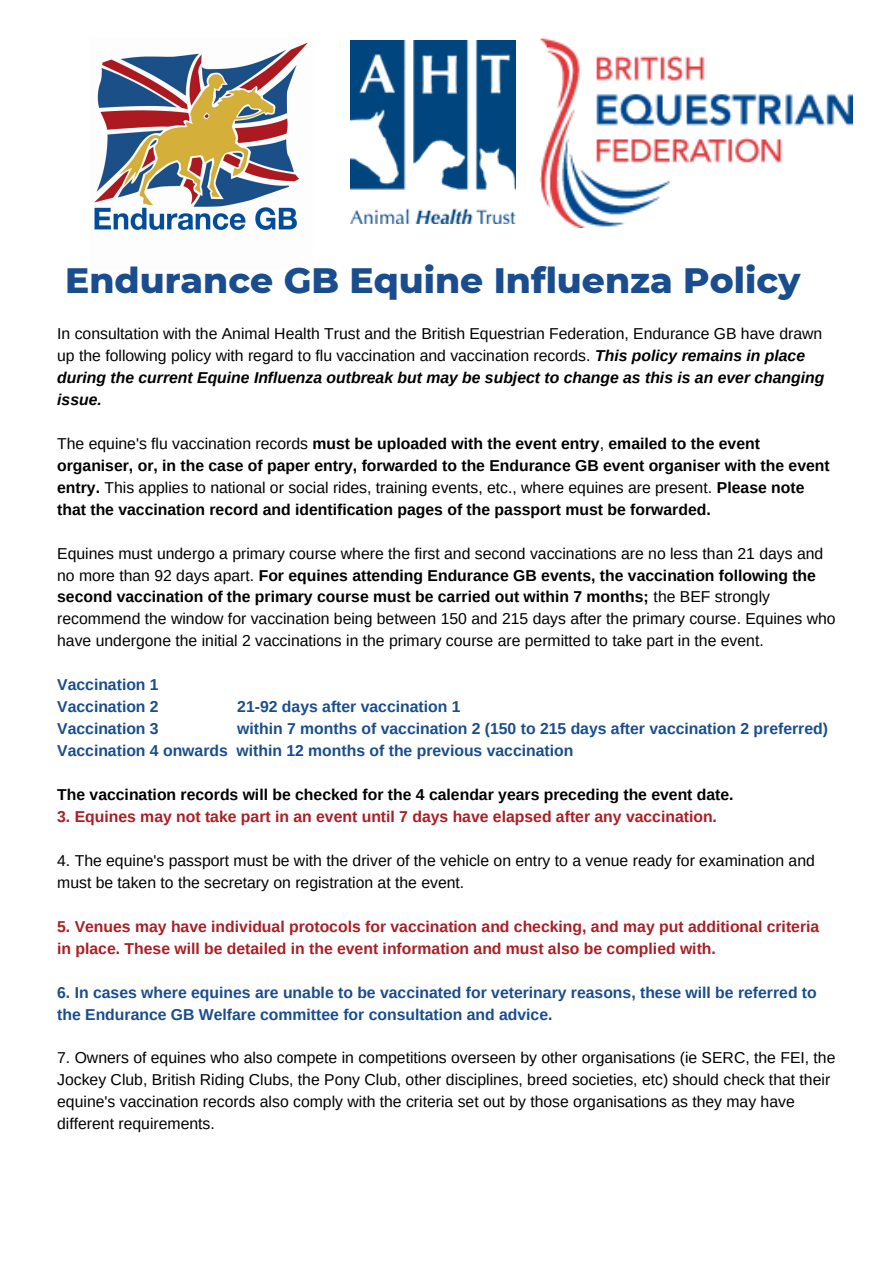
<style>
.page{position:relative;width:893px;height:1263px;background:#fff}
.page>*{position:absolute;margin:0;border:0;box-sizing:border-box;transform-origin:0 0}
.t1{font:800 36px "Montserrat";color:#1a4d8d}
.t2{font:15.75px/22px "Arimo";color:#000}
.t3{font:700 15.75px/22px "Arimo";color:#000}
.t4{font:700 15.75px/22px "Arimo";color:#1a4d8d}
.t5{font:700 15.75px/22px "Arimo";color:#ab1e25}
.s1{font-weight:700;font-style:italic}
.s2{font-weight:400}
.s3{font-weight:700}
</style>
<div class="page">
<img style="left:94px;top:42px;width:214px;height:189px">
<img style="left:351px;top:41px;width:164px;height:182px">
<img style="left:539px;top:38px;width:313px;height:189px">
<h1 class="t1" style="left:65px;top:258px;width:736px">Endurance GB Equine Influenza Policy</h1>
<p class="t2" style="left:57px;top:323px;width:768px">In consultation with the Animal Health Trust and the British Equestrian Federation, Endurance GB have drawn up the following policy with regard to flu vaccination and vaccination records. <span class="s1">This policy remains in place during the current Equine Influenza outbreak but may be subject to change as this is an ever changing issue.</span></p>
<p class="t3" style="left:57px;top:432px;width:774px"><span class="s2">The equine's flu vaccination records</span> must be uploaded with the event entry<span class="s2">,</span> emailed to the event organiser, or, in the case of paper entry, forwarded to the Endurance GB event organiser with the event entry. <span class="s2">This applies to national or social rides, training events, etc., where equines are present.</span> Please note that the vaccination record and identification pages of the passport must be forwarded.</p>
<p class="t2" style="left:57px;top:542px;width:780px">Equines must undergo a primary course where the first and second vaccinations are no less than 21 days and no more than 92 days apart. <span class="s3">For equines attending Endurance GB events, the vaccination following the second vaccination of the primary course must be carried out within 7 months;</span> the BEF strongly recommend the window for vaccination being between 150 and 215 days after the primary course. Equines who have undergone the initial 2 vaccinations in the primary course are permitted to take part in the event.</p>
<p class="t4" style="left:57px;top:674px;width:103px">Vaccination 1<br>Vaccination 2</p>
<p class="t4" style="left:237px;top:696px;width:225px">21-92 days after vaccination 1</p>
<p class="t4" style="left:57px;top:718px;width:103px">Vaccination 3</p>
<p class="t4" style="left:57px;top:718px;width:772px;text-indent:180px">within 7 months of vaccination 2 (150 to 215 days after vaccination 2 preferred)<br>Vaccination 4 onwards within 12 months of the previous vaccination</p>
<p class="t3" style="left:57px;top:783px;width:678px">The vaccination records will be checked for the 4 calendar years preceding the event date.</p>
<p class="t5" style="left:57px;top:805px;width:661px">3. Equines may not take part in an event until 7 days have elapsed after any vaccination.</p>
<p class="t2" style="left:57px;top:849px;width:759px">4. The equine's passport must be with the driver of the vehicle on entry to a venue ready for examination and must be taken to the secretary on registration at the event.</p>
<p class="t5" style="left:57px;top:915px;width:763px">5. Venues may have individual protocols for vaccination and checking, and may put additional criteria in place. These will be detailed in the event information and must also be complied with.</p>
<p class="t4" style="left:57px;top:981px;width:761px">6. In cases where equines are unable to be vaccinated for veterinary reasons, these will be referred to the Endurance GB Welfare committee for consultation and advice.</p>
<p class="t2" style="left:57px;top:1047px;width:780px">7. Owners of equines who also compete in competitions overseen by other organisations (ie SERC, the FEI, the Jockey Club, British Riding Clubs, the Pony Club, other disciplines, breed societies, etc) should check that their equine's vaccination records also comply with the criteria set out by those organisations as they may have different requirements.</p>
</div>
